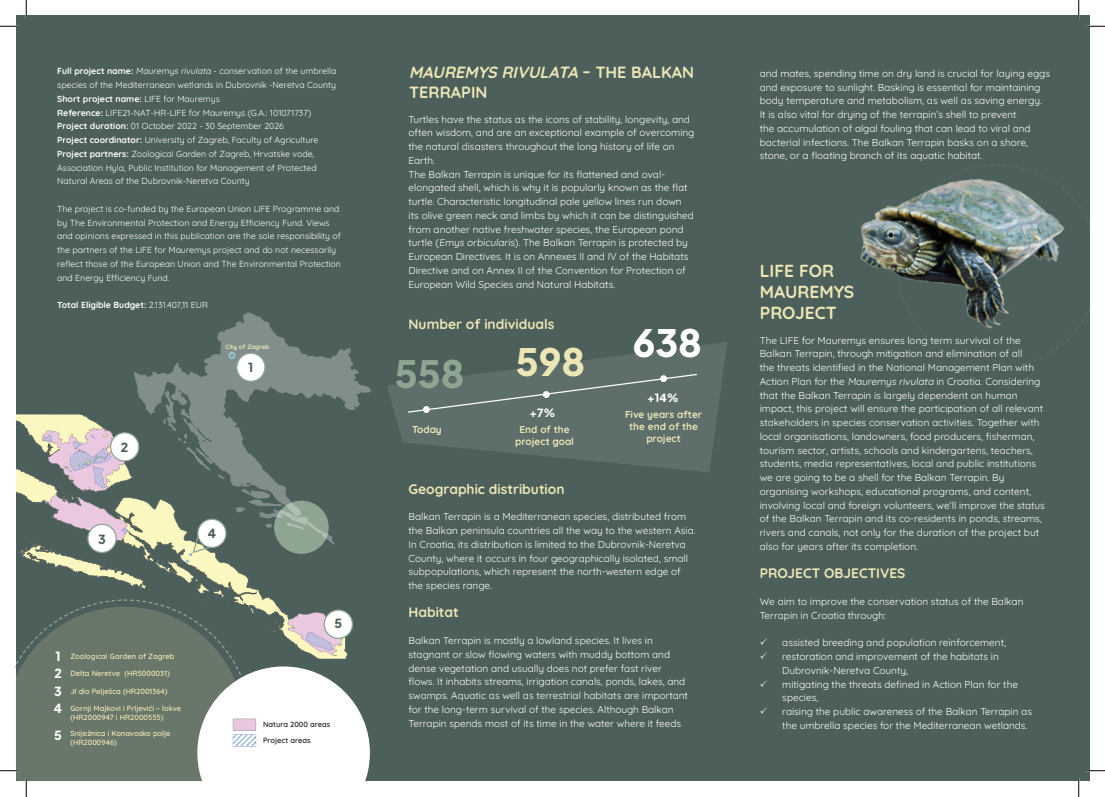
<style>
.page{position:relative;width:1105px;height:797px;background:#fff}
.page>*{position:absolute;margin:0;border:0;box-sizing:border-box;transform-origin:0 0}
.t1{font:800 37.5px "Plus Jakarta Sans";color:#8ea592}
.t2{font:800 37.5px "Plus Jakarta Sans";color:#ede7b5}
.t3{font:800 37.5px "Plus Jakarta Sans";color:#fff}
.t4{font:700 17.5px/21px "Quicksand";color:#ede7b5}
.t5{font:700 16.25px/19.5px "Quicksand";color:#ede7b5}
.t6{font:700 13.75px "Quicksand";color:#ede7b5}
.t7{font:800 12.5px "Plus Jakarta Sans";color:#4c5f5b}
.t8{font:800 12.5px/17.5px "Plus Jakarta Sans";color:#fff}
.t9{font:800 11.25px "Plus Jakarta Sans";color:#fff}
.t10{font:10px/13.8px "Quicksand";color:#fff}
.t11{font:700 10px/12px "Quicksand";color:#ede7b5;text-align:center}
.t12{font:8.75px/13.8px "Quicksand";color:#fff}
.t13{font:700 8.75px "Quicksand";color:#fff}
.t14{font:600 7.5px/9px "Quicksand";color:#ede7b5}
.t15{font:600 7.5px/15.5px "Quicksand";color:#231f20}
.t16{font:700 6.25px "Quicksand";color:#ede7b5}
.s1{font-weight:700}
.s2{font-weight:400}
.s3{font-style:italic}
</style>
<div class="page">
<div style="left:16px;top:16px;width:1073px;height:765px;background:#4c5f5b"></div>
<svg style="left:134px;top:312px;width:236px;height:102px"></svg>
<svg style="left:387px;top:342px;width:340px;height:130px;fill:#5d6e6b"></svg>
<svg style="left:407px;top:373px;width:291px;height:40px;background:#61716e"></svg>
<div style="left:423px;top:406px;width:7px;height:7px;background:#fff;border-radius:50%"></div>
<div style="left:543px;top:391px;width:7px;height:7px;background:#fff;border-radius:50%"></div>
<div style="left:660px;top:375px;width:7px;height:7px;background:#fff;border-radius:50%"></div>
<img style="left:16px;top:414px;width:319px;height:185px">
<div style="left:111px;top:433px;width:28px;height:28px;background:#fff;border-radius:50%"></div>
<div style="left:110px;top:432px;width:29px;height:29px;border:1px solid #8ea592;border-radius:50%"></div>
<div style="left:88px;top:524px;width:28px;height:28px;background:#fff;border-radius:50%"></div>
<div style="left:87px;top:523px;width:30px;height:30px;border:1px solid #8ea592;border-radius:50%"></div>
<img style="left:860px;top:165px;width:224px;height:170px">
<svg style="left:192px;top:525px;width:29px;height:29px"></svg>
<div style="left:198px;top:519px;width:28px;height:28px;background:#fff;border-radius:50%"></div>
<div style="left:197px;top:518px;width:30px;height:30px;border:1px solid #8ea592;border-radius:50%"></div>
<div style="left:237px;top:353px;width:28px;height:28px;background:#fff;border-radius:50%"></div>
<div style="left:236px;top:352px;width:30px;height:30px;border:1px solid #8ea592;border-radius:50%"></div>
<svg style="left:229px;top:352px;width:6px;height:6px"></svg>
<svg style="left:0;top:25px;width:19px;height:2px"></svg>
<svg style="left:1086px;top:25px;width:19px;height:2px"></svg>
<svg style="left:1086px;top:770px;width:19px;height:1px"></svg>
<svg style="left:25px;top:0;width:2px;height:19px"></svg>
<svg style="left:0;top:599px;width:370px;height:198px"></svg>
<svg style="left:1078px;top:0;width:1px;height:19px"></svg>
<svg style="left:1078px;top:778px;width:1px;height:19px"></svg>
<p class="t12" style="left:57px;top:63px;width:281px"><span class="s1">Full project name:</span> Mauremys rivulata - conservation of the umbrella species of the Mediterranean wetlands in Dubrovnik -Neretva County <span class="s1">Short project name:</span> LIFE for Mauremys<br><span class="s1">Reference:</span> LIFE21-NAT-HR-LIFE for Mauremys (G.A.: 101071737)<br><span class="s1">Project duration:</span> 01 October 2022 - 30 September 2026<br><span class="s1">Project coordinator:</span> University of Zagreb, Faculty of Agriculture <span class="s1">Project partners:</span> Zoological Garden of Zagreb, Hrvatske vode, Association Hyla, Public Institution for Management of Protected Natural Areas of the Dubrovnik-Neretva County</p>
<p class="t12" style="left:57px;top:201px;width:285px">The project is co-funded by the European Union LIFE Programme and by The Environmental Protection and Energy Efficiency Fund. Views and opinions expressed in this publication are the sole responsibility of the partners of the LIFE for Mauremys project and do not necessarily reflect those of the European Union and The Environmental Protection and Energy Efficiency Fund.</p>
<p class="t13" style="left:57px;top:298px;width:152px">Total Eligible Budget: <span class="s2">2.131.407,11 EUR</span></p>
<p class="t16" style="left:226px;top:341px;width:45px">City of Zagreb</p>
<p class="t7" style="left:121px;top:437px;width:9px">2</p>
<p class="t7" style="left:98px;top:529px;width:9px">3</p>
<p class="t7" style="left:208px;top:523px;width:10px">4</p>
<p class="t8" style="left:54px;top:646px;width:10px">1<br>2<br>3<br>4</p>
<p class="t8" style="left:54px;top:725px;width:9px">5</p>
<p class="t14" style="left:70px;top:651px;width:106px">Zoological Garden of Zagreb</p>
<p class="t14" style="left:70px;top:668px;width:101px">Delta Neretve (HR5000031)</p>
<p class="t14" style="left:70px;top:686px;width:99px">JI dio Pelješca (HR2001364)</p>
<p class="t14" style="left:70px;top:702px;width:112px">Gornji Majkovi i Prljevići – lokve (HR2000947 i HR2000555)</p>
<p class="t14" style="left:70px;top:728px;width:102px">Sniježnica i Konavosko polje (HR2000946)</p>
<p class="t7" style="left:248px;top:357px;width:7px">1</p>
<p class="t7" style="left:334px;top:613px;width:9px">5</p>
<p class="t15" style="left:263px;top:716px;width:69px">Natura 2000 areas<br>Project areas</p>
<h3 class="t5" style="left:409px;top:61px;width:287px"><span class="s3">MAUREMYS RIVULATA</span> – T H E B A L K A N<br>TERRAPIN</h3>
<p class="t10" style="left:408px;top:111px;width:287px">Turtles have the status as the icons of stability, longevity, and often wisdom, and are an exceptional example of overcoming the natural disasters throughout the long history of life on Earth.<br>The Balkan Terrapin is unique for its flattened and oval&shy;elongated shell, which is why it is popularly known as the flat turtle. Characteristic longitudinal pale yellow lines run down its olive green neck and limbs by which it can be distinguished from another native freshwater species, the European pond turtle (Emys orbicularis). The Balkan Terrapin is protected by European Directives. It is on Annexes II and IV of the Habitats Directive and on Annex II of the Convention for Protection of European Wild Species and Natural Habitats.</p>
<h3 class="t6" style="left:408px;top:313px;width:148px">Number of individuals</h3>
<h1 class="t3" style="left:633px;top:313px;width:71px">638</h1>
<h1 class="t2" style="left:516px;top:331px;width:71px">598</h1>
<h1 class="t1" style="left:395px;top:343px;width:71px">558</h1>
<p class="t9" style="left:529px;top:404px;width:28px">+7%</p>
<p class="t11" style="left:412px;top:422px;width:31px">Today</p>
<p class="t11" style="left:515px;top:422px;width:60px">End of the project goal</p>
<p class="t9" style="left:647px;top:389px;width:33px">+14%</p>
<p class="t11" style="left:625px;top:408px;width:79px">Five years after the end of the project</p>
<h3 class="t6" style="left:408px;top:478px;width:158px">Geographic distribution</h3>
<p class="t10" style="left:408px;top:509px;width:289px">Balkan Terrapin is a Mediterranean species, distributed from the Balkan peninsula countries all the way to the western Asia.<br>In Croatia, its distribution is limited to the Dubrovnik-Neretva County, where it occurs in four geographically isolated, small subpopulations, which represent the north-western edge of the species range.</p>
<h3 class="t6" style="left:408px;top:601px;width:52px">Habitat</h3>
<p class="t10" style="left:408px;top:632px;width:281px">Balkan Terrapin is mostly a lowland species. It lives in stagnant or slow flowing waters with muddy bottom and dense vegetation and usually does not prefer fast river flows. It inhabits streams, irrigation canals, ponds, lakes, and swamps. Aquatic as well as terrestrial habitats are important for the long-term survival of the species. Although Balkan Terrapin spends most of its time in the water where it feeds</p>
<p class="t10" style="left:760px;top:65px;width:292px">and mates, spending time on dry land is crucial for laying eggs and exposure to sunlight. Basking is essential for maintaining body temperature and metabolism, as well as saving energy.<br>It is also vital for drying of the terrapin’s shell to prevent<br>the accumulation of algal fouling that can lead to viral and bacterial infections. The Balkan Terrapin basks on a shore, stone, or a floating branch of its aquatic habitat.</p>
<h2 class="t4" style="left:760px;top:258px;width:96px">LIFE FOR<br>MAUREMYS<br>PROJECT</h2>
<p class="t10" style="left:760px;top:332px;width:287px">The LIFE for Mauremys ensures long term survival of the Balkan Terrapin, through mitigation and elimination of all<br>the threats identified in the National Management Plan with Action Plan for the Mauremys rivulata in Croatia. Considering that the Balkan Terrapin is largely dependent on human impact, this project will ensure the participation of all relevant stakeholders in species conservation activities. Together with local organisations, landowners, food producers, fisherman, tourism sector, artists, schools and kindergartens, teachers, students, media representatives, local and public institutions we are going to be a shell for the Balkan Terrapin. By organising workshops, educational programs, and content, involving local and foreign volunteers, we’ll improve the status of the Balkan Terrapin and its co-residents in ponds, streams, rivers and canals, not only for the duration of the project but also for years after its completion.</p>
<h3 class="t6" style="left:760px;top:562px;width:147px">PROJECT OBJECTIVES</h3>
<p class="t10" style="left:760px;top:593px;width:265px">We aim to improve the conservation status of the Balkan<br>Terrapin in Croatia through:</p>
<p class="t10" style="left:760px;top:635px;width:248px">✓ assisted breeding and population reinforcement,</p>
<p class="t10" style="left:782px;top:648px;width:218px;text-indent:-22px">✓ restoration and improvement of the habitats in<br>Dubrovnik-Neretva County,</p>
<p class="t10" style="left:782px;top:676px;width:237px;text-indent:-22px">✓ mitigating the threats defined in Action Plan for the species,</p>
<p class="t10" style="left:782px;top:703px;width:251px;text-indent:-22px">✓ raising the public awareness of the Balkan Terrapin as the umbrella species for the Mediterranean wetlands.</p>
</div>
